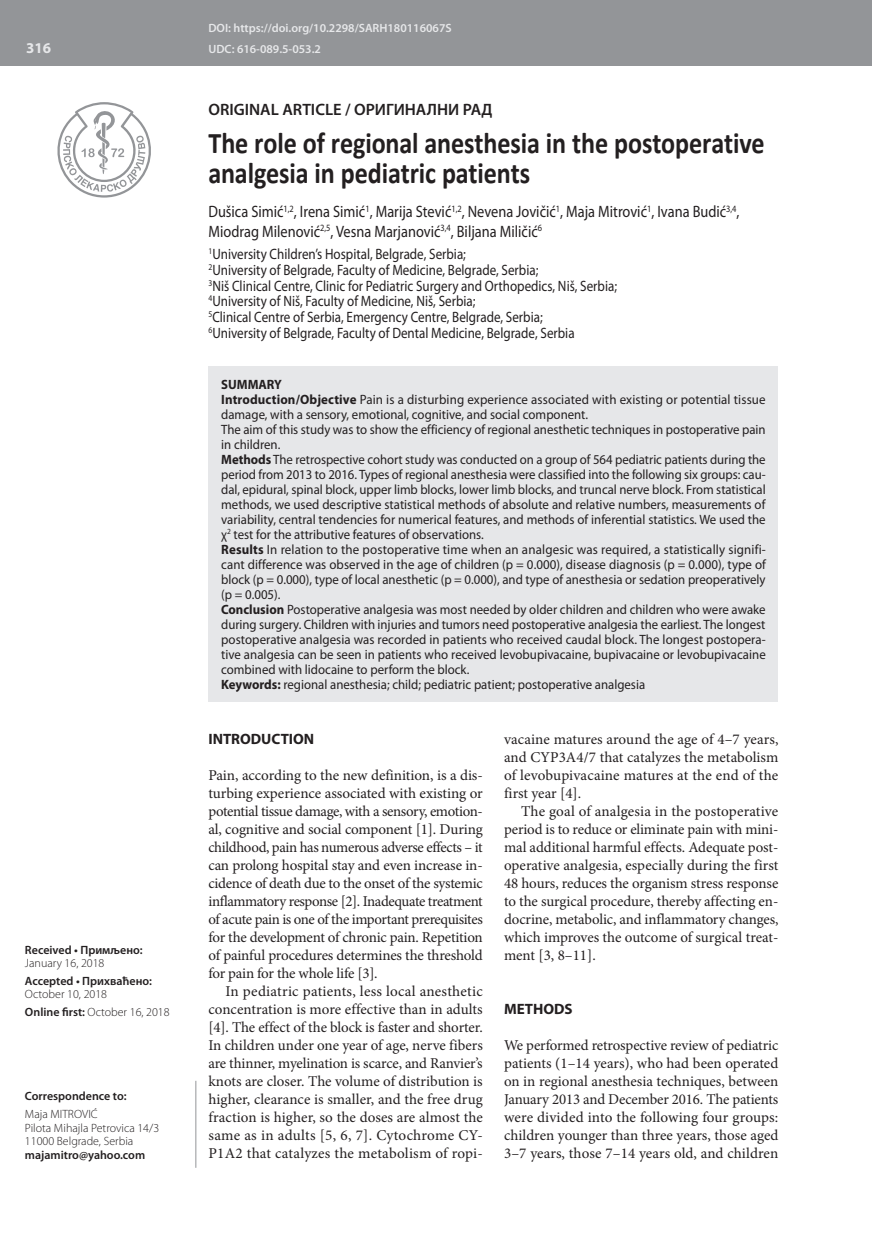
<style>
.page{position:relative;width:872px;height:1234px;background:#fff}
.page>*{position:absolute;margin:0;border:0;box-sizing:border-box;transform-origin:0 0}
.t1{font:700 30px/30px "Calibri";letter-spacing:-.005em;color:#231f20;scale:.87 1}
.t2{font:16.5px/19.5px "Myriad Pro";color:#231f20;scale:.87 1}
.t3{font:600 16.5px "Myriad Pro";color:#231f20}
.t4{font:15px/18px "Minion Pro";color:#231f20;text-align:justify}
.t5{font:15px/15.8px "Myriad Pro";color:#231f20;scale:.87 1}
.t6{font:700 15px "Myriad Pro";color:#231f20}
.t7{font:700 15px "Myriad Pro";color:#e6e7e9}
.t8{font:13.5px/15px "Myriad Pro";color:#231f20;scale:.96 1}
.t9{font:300 12px/13.5px "Myriad Pro";color:#231f20}
.t10{font:600 12px "Myriad Pro";color:#231f20}
.t11{font:600 12px/21.3px "Myriad Pro";color:#e6e7e9}
.s1{font-weight:600}
.s2{font-weight:700}
</style>
<div class="page">
<div style="left:0;top:0;width:872px;height:66px;background:#939598"></div>
<svg style="left:57px;top:102px;width:94px;height:95px"></svg>
<div style="left:208px;top:366px;width:570px;height:335px;background:#e6e7e9"></div>
<hr style="left:196px;top:1080px;width:1px;height:87px;background:#939598">
<p class="t7" style="left:26px;top:38px;width:26px">316</p>
<p class="t10" style="left:25px;top:941px;width:119px">Received • Примљено:</p>
<p class="t9" style="left:25px;top:956px;width:81px">January 16, 2018</p>
<p class="t10" style="left:25px;top:972px;width:129px">Accepted • Прихваћено:</p>
<p class="t9" style="left:25px;top:985px;width:146px;line-height:17.7px">October 10, 2018<br><span class="s1">Online first:</span> October 16, 2018</p>
<p class="t10" style="left:25px;top:1088px;width:103px">Correspondence to:</p>
<p class="t9" style="left:25px;top:1107px;width:136px">Maja MITROVIĆ<br>Pilota Mihajla Petrovica 14/3<br>11000 Belgrade, Serbia</p>
<p class="t10" style="left:25px;top:1146px;width:122px">majamitro@yahoo.com</p>
<p class="t11" style="left:208px;top:17px;width:245px">DOI: https://doi.org/10.2298/SARH180116067S<br>UDC: 616-089.5-053.2</p>
<p class="t3" style="left:208px;top:98px;width:286px">ORIGINAL ARTICLE / ОРИГИНАЛНИ РАД</p>
<h1 class="t1" style="left:208px;top:128px;width:641px">The role of regional anesthesia in the postoperative analgesia in pediatric patients</h1>
<p class="t2" style="left:208px;top:202px;width:612px">Dušica Simić<sup>1,2</sup>, Irena Simić<sup>1</sup>, Marija Stević<sup>1,2</sup>, Nevena Jovičić<sup>1</sup>, Maja Mitrović<sup>1</sup>, Ivana Budić<sup>3,4</sup>,<br>Miodrag Milenović<sup>2,5</sup>, Vesna Marjanović<sup>3,4</sup>, Biljana Miličić<sup>6</sup></p>
<p class="t5" style="left:208px;top:246px;width:471px"><sup>1</sup>University Children’s Hospital, Belgrade, Serbia;<br><sup>2</sup>University of Belgrade, Faculty of Medicine, Belgrade, Serbia;<br><sup>3</sup>Niš Clinical Centre, Clinic for Pediatric Surgery and Orthopedics, Niš, Serbia; <sup>4</sup>University of Niš, Faculty of Medicine, Niš, Serbia;<br><sup>5</sup>Clinical Centre of Serbia, Emergency Centre, Belgrade, Serbia;<br><sup>6</sup>University of Belgrade, Faculty of Dental Medicine, Belgrade, Serbia</p>
<p class="t8" style="left:221px;top:376px;width:569px"><span class="s2">SUMMARY<br>Introduction/Objective</span> Pain is a disturbing experience associated with existing or potential tissue damage, with a sensory, emotional, cognitive, and social component.<br>The aim of this study was to show the efficiency of regional anesthetic techniques in postoperative pain in children.<br><span class="s2">Methods</span> The retrospective cohort study was conducted on a group of 564 pediatric patients during the period from 2013 to 2016. Types of regional anesthesia were classified into the following six groups: cau&shy;dal, epidural, spinal block, upper limb blocks, lower limb blocks, and truncal nerve block. From statistical methods, we used descriptive statistical methods of absolute and relative numbers, measurements of variability, central tendencies for numerical features, and methods of inferential statistics. We used the χ<sup>2</sup> test for the attributive features of observations.<br><span class="s2">Results</span> In relation to the postoperative time when an analgesic was required, a statistically signifi&shy;cant difference was observed in the age of children (p = 0.000), disease diagnosis (p = 0.000), type of block (p = 0.000), type of local anesthetic (p = 0.000), and type of anesthesia or sedation preoperatively (p = 0.005).<br><span class="s2">Conclusion</span> Postoperative analgesia was most needed by older children and children who were awake during surgery. Children with injuries and tumors need postoperative analgesia the earliest. The longest postoperative analgesia was recorded in patients who received caudal block. The longest postopera&shy;tive analgesia can be seen in patients who received levobupivacaine, bupivacaine or levobupivacaine combined with lidocaine to perform the block.<br><span class="s2">Keywords:</span> regional anesthesia; child; pediatric patient; postoperative analgesia</p>
<p class="t6" style="left:208px;top:729px;width:107px">INTRODUCTION</p>
<p class="t4" style="left:208px;top:766px;width:276px">Pain, according to the new definition, is a dis&shy;turbing experience associated with existing or potential tissue damage, with a sensory, emotion&shy;al, cognitive and social component [1]. During childhood, pain has numerous adverse effects – it can prolong hospital stay and even increase in&shy;cidence of death due to the onset of the systemic inflammatory response [2]. Inadequate treatment of acute pain is one of the important prerequisites for the development of chronic pain. Repetition of painful procedures determines the threshold for pain for the whole life [3].</p>
<p class="t4" style="left:208px;top:982px;width:276px;text-indent:17px">In pediatric patients, less local anesthetic concentration is more effective than in adults [4]. The effect of the block is faster and shorter.<br>In children under one year of age, nerve fibers are thinner, myelination is scarce, and Ranvier’s knots are closer. The volume of distribution is higher, clearance is smaller, and the free drug fraction is higher, so the doses are almost the same as in adults [5, 6, 7]. Cytochrome CY-P1A2 that catalyzes the metabolism of ropi-</p>
<p class="t4" style="left:504px;top:730px;width:276px">vacaine matures around the age of 4–7 years, and CYP3A4/7 that catalyzes the metabolism of levobupivacaine matures at the end of the first year [4].</p>
<p class="t4" style="left:504px;top:802px;width:276px;text-indent:17px">The goal of analgesia in the postoperative period is to reduce or eliminate pain with mini&shy;mal additional harmful effects. Adequate post&shy;operative analgesia, especially during the first 48 hours, reduces the organism stress response to the surgical procedure, thereby affecting en&shy;docrine, metabolic, and inflammatory changes, which improves the outcome of surgical treat&shy;ment [3, 8–11].</p>
<p class="t6" style="left:504px;top:999px;width:70px">METHODS</p>
<p class="t4" style="left:504px;top:1036px;width:276px">We performed retrospective review of pediatric patients (1–14 years), who had been operated on in regional anesthesia techniques, between January 2013 and December 2016. The patients were divided into the following four groups: children younger than three years, those aged 3–7 years, those 7–14 years old, and children</p>
</div>
